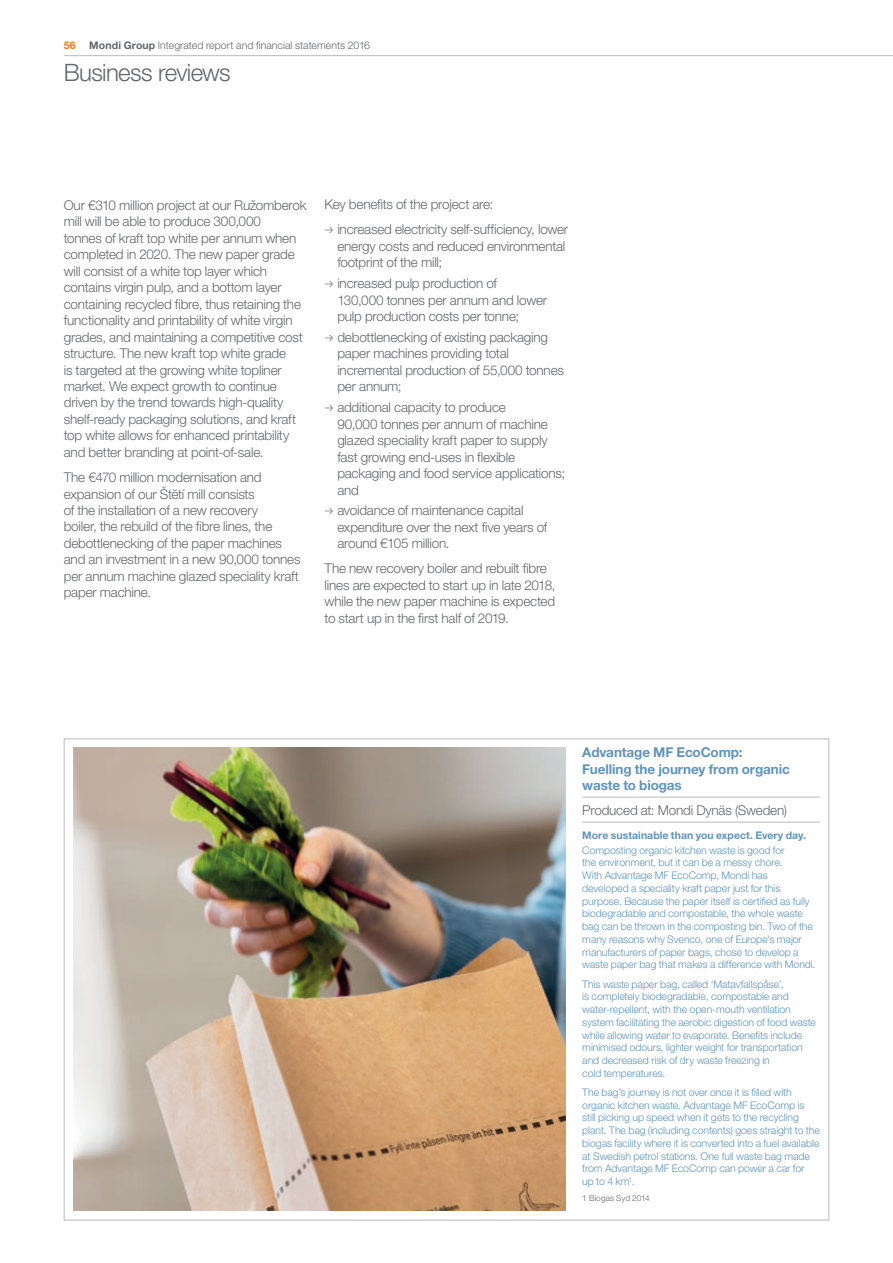
<style>
.page{position:relative;width:893px;height:1263px;background:#fff}
.page>*{position:absolute;margin:0;border:0;box-sizing:border-box;transform-origin:0 0}
.t1{font:300 24px "Helvetica Neue LT Pro";letter-spacing:-.025em;color:#65666a}
.t2{font:300 13.5px/16.5px "Helvetica Neue LT Pro";letter-spacing:-.015em;color:#65666a}
.t3{font:700 13.5px/16.5px "Helvetica Neue LT Pro";letter-spacing:-.01em;color:#6094bb}
.t4{font:300 10.5px/12.8px "Helvetica Neue LT Pro";letter-spacing:-.005em;color:#6094bb}
.t5{font:300 10.5px "Helvetica Neue LT Pro";letter-spacing:.005em;color:#65666a}
.t6{font:700 10.5px "Helvetica Neue LT Pro";letter-spacing:.005em;color:#6094bb}
.t7{font:700 10.5px "Helvetica Neue LT Pro";color:#ee7624}
.t8{font:300 8.25px "Helvetica Neue LT Pro";letter-spacing:.015em;color:#65666a}
.s1{font-weight:700}
</style>
<div class="page">
<img style="left:73px;top:748px;width:493px;height:463px">
<hr style="left:582px;top:797px;width:238px;height:1px;background:#bcb9bc">
<hr style="left:582px;top:822px;width:238px;height:1px;background:#bcb9bc">
<hr style="left:64px;top:55px;width:829px;height:1px;background:#bcb9bc">
<p class="t7" style="left:64px;top:39px;width:13px">56</p>
<p class="t5" style="left:89px;top:39px;width:282px"><span class="s1">Mondi Group</span> Integrated report and financial statements 2016</p>
<h1 class="t1" style="left:64px;top:58px;width:169px">Business reviews</h1>
<p class="t2" style="left:64px;top:196px;width:244px">Our €310 million project at our Ružomberok mill will be able to produce 300,000<br>tonnes of kraft top white per annum when completed in 2020. The new paper grade will consist of a white top layer which contains virgin pulp, and a bottom layer containing recycled fibre, thus retaining the functionality and printability of white virgin grades, and maintaining a competitive cost structure. The new kraft top white grade<br>is targeted at the growing white topliner market. We expect growth to continue driven by the trend towards high-quality shelf-ready packaging solutions, and kraft top white allows for enhanced printability and better branding at point-of-sale.</p>
<p class="t2" style="left:64px;top:469px;width:238px">The €470 million modernisation and expansion of our Štĕtí mill consists<br>of the installation of a new recovery<br>boiler, the rebuild of the fibre lines, the debottlenecking of the paper machines and an investment in a new 90,000 tonnes per annum machine glazed speciality kraft paper machine.</p>
<p class="t2" style="left:337px;top:192px;width:232px;line-height:25px;text-indent:-13px">Key benefits of the project are:<br>increased electricity self-sufficiency, lower</p>
<p class="t2" style="left:337px;top:238px;width:230px">energy costs and reduced environmental footprint of the mill;</p>
<p class="t2" style="left:337px;top:275px;width:211px">increased pulp production of<br>130,000 tonnes per annum and lower pulp production costs per tonne;</p>
<p class="t2" style="left:337px;top:329px;width:228px">debottlenecking of existing packaging paper machines providing total incremental production of 55,000 tonnes per annum;</p>
<p class="t2" style="left:337px;top:399px;width:229px">additional capacity to produce<br>90,000 tonnes per annum of machine glazed speciality kraft paper to supply fast growing end-uses in flexible packaging and food service applications; and</p>
<p class="t2" style="left:337px;top:502px;width:211px">avoidance of maintenance capital expenditure over the next five years of around €105 million.</p>
<p class="t2" style="left:325px;top:560px;width:232px">The new recovery boiler and rebuilt fibre lines are expected to start up in late 2018, while the new paper machine is expected to start up in the first half of 2019.</p>
<p class="t3" style="left:582px;top:744px;width:209px">Advantage MF EcoComp:<br>Fuelling the journey from organic waste to biogas</p>
<p class="t2" style="left:582px;top:802px;width:206px">Produced at: Mondi Dynäs (Sweden)</p>
<p class="t6" style="left:582px;top:828px;width:225px">More sustainable than you expect. Every day.</p>
<p class="t4" style="left:582px;top:843px;width:235px">Composting organic kitchen waste is good for<br>the environment, but it can be a messy chore.<br>With Advantage MF EcoComp, Mondi has developed a speciality kraft paper just for this purpose. Because the paper itself is certified as fully biodegradable and compostable, the whole waste bag can be thrown in the composting bin. Two of the many reasons why Svenco, one of Europe’s major manufacturers of paper bags, chose to develop a waste paper bag that makes a difference with Mondi.</p>
<p class="t4" style="left:582px;top:977px;width:235px">This waste paper bag, called ‘Matavfallspåse’,<br>is completely biodegradable, compostable and water-repellent, with the open-mouth ventilation system facilitating the aerobic digestion of food waste while allowing water to evaporate. Benefits include minimised odours, lighter weight for transportation and decreased risk of dry waste freezing in<br>cold temperatures.</p>
<p class="t4" style="left:582px;top:1085px;width:239px">The bag’s journey is not over once it is filled with organic kitchen waste. Advantage MF EcoComp is still picking up speed when it gets to the recycling plant. The bag (including contents) goes straight to the biogas facility where it is converted into a fuel available at Swedish petrol stations. One full waste bag made from Advantage MF EcoComp can power a car for<br>up to 4 km<sup>1</sup>.</p>
<p class="t8" style="left:582px;top:1192px;width:69px">1 Biogas Syd 2014</p>
</div>
